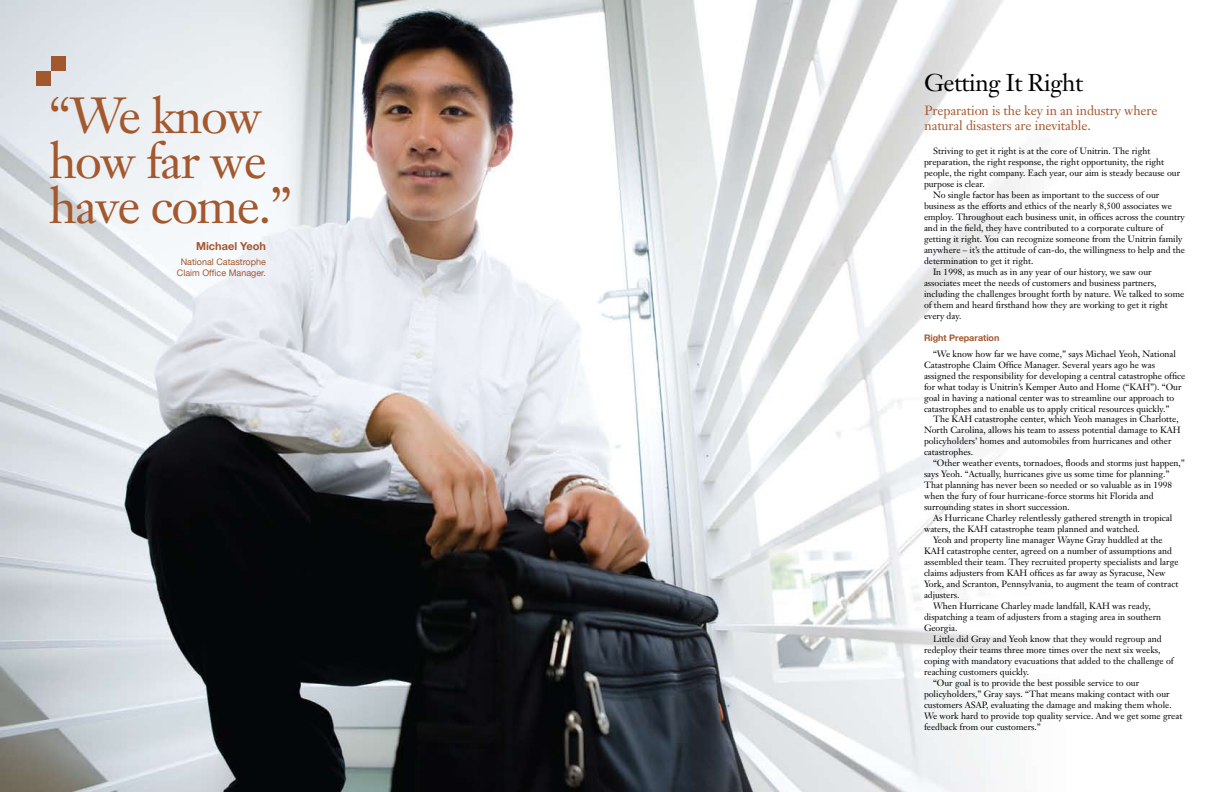
<style>
.page{position:relative;width:1224px;height:792px;background:#fff}
.page>*{position:absolute;margin:0;border:0;box-sizing:border-box;transform-origin:0 0}
.t1{font:50px/45px "Janson Text";letter-spacing:-.03em;color:#a4582e}
.t2{font:24px "Janson Text";letter-spacing:-.02em;color:#000}
.t3{font:13.2px "Janson Text";letter-spacing:-.01em;color:#a4582e}
.t4{font:700 11px "Helvetica Neue";color:#a4582e}
.t5{font:9px/11px "Janson Text";color:#000}
.t6{font:9px/11px "Helvetica Neue";color:#a4582e;text-align:center}
.t7{font:700 9px "Helvetica Neue";color:#a4582e}
</style>
<div class="page">
<img style="left:0;top:0;width:1034px;height:792px">
<div style="left:36px;top:71px;width:15px;height:15px;background:#a3572d"></div>
<div style="left:51px;top:56px;width:15px;height:15px;background:#a3572d"></div>
<h1 class="t1" style="left:49px;top:93px;width:214px">“We know</h1>
<h1 class="t1" style="left:49px;top:138px;width:245px">how far we have come.”</h1>
<p class="t4" style="left:196px;top:239px;width:71px">Michael Yeoh</p>
<p class="t6" style="left:177px;top:256px;width:91px">National Catastrophe<br>Claim Office Manager.</p>
<h2 class="t2" style="left:924px;top:68px;width:161px">Getting It Right</h2>
<h3 class="t3" style="left:924px;top:102px;width:235px">Preparation is the key in an industry where</h3>
<h3 class="t3" style="left:924px;top:117px;width:168px">natural disasters are inevitable.</h3>
<p class="t5" style="left:933px;top:145px;width:219px">Striving to get it right is at the core of Unitrin. The right</p>
<p class="t5" style="left:924px;top:156px;width:242px">preparation, the right response, the right opportunity, the right</p>
<p class="t5" style="left:924px;top:167px;width:258px">people, the right company. Each year, our aim is steady because our</p>
<p class="t5" style="left:924px;top:178px;width:62px">purpose is clear.</p>
<p class="t5" style="left:933px;top:189px;width:228px">No single factor has been as important to the success of our</p>
<p class="t5" style="left:924px;top:200px;width:250px">business as the efforts and ethics of the nearly 8,500 associates we</p>
<p class="t5" style="left:924px;top:211px;width:262px">employ. Throughout each business unit, in offices across the country</p>
<p class="t5" style="left:924px;top:222px;width:241px">and in the field, they have contributed to a corporate culture of</p>
<p class="t5" style="left:924px;top:233px;width:260px">getting it right. You can recognize someone from the Unitrin family</p>
<p class="t5" style="left:924px;top:244px;width:263px">anywhere – it’s the attitude of can-do, the willingness to help and the</p>
<p class="t5" style="left:924px;top:255px;width:111px">determination to get it right.</p>
<p class="t5" style="left:933px;top:266px;width:220px">In 1998, as much as in any year of our history, we saw our</p>
<p class="t5" style="left:924px;top:277px;width:234px">associates meet the needs of customers and business partners,</p>
<p class="t5" style="left:924px;top:288px;width:262px">including the challenges brought forth by nature. We talked to some</p>
<p class="t5" style="left:924px;top:299px;width:245px">of them and heard firsthand how they are working to get it right</p>
<p class="t5" style="left:924px;top:310px;width:39px">every day.</p>
<p class="t7" style="left:924px;top:332px;width:77px">Right Preparation</p>
<p class="t5" style="left:924px;top:348px;width:263px;text-indent:9px">“We know how far we have come,” says Michael Yeoh, National Catastrophe Claim Office Manager. Several years ago he was assigned the responsibility for developing a central catastrophe office for what today is Unitrin’s Kemper Auto and Home (“KAH”). “Our goal in having a national center was to streamline our approach to catastrophes and to enable us to apply critical resources quickly.”</p>
<p class="t5" style="left:924px;top:414px;width:258px;text-indent:9px">The KAH catastrophe center, which Yeoh manages in Charlotte, North Carolina, allows his team to assess potential damage to KAH policyholders’ homes and automobiles from hurricanes and other catastrophes.</p>
<p class="t5" style="left:924px;top:458px;width:262px;text-indent:9px">“Other weather events, tornadoes, floods and storms just happen,” says Yeoh. “Actually, hurricanes give us some time for planning.” That planning has never been so needed or so valuable as in 1998 when the fury of four hurricane-force storms hit Florida and surrounding states in short succession.</p>
<p class="t5" style="left:924px;top:513px;width:250px;text-indent:9px">As Hurricane Charley relentlessly gathered strength in tropical waters, the KAH catastrophe team planned and watched.</p>
<p class="t5" style="left:933px;top:535px;width:231px">Yeoh and property line manager Wayne Gray huddled at the</p>
<p class="t5" style="left:924px;top:546px;width:249px">KAH catastrophe center, agreed on a number of assumptions and</p>
<p class="t5" style="left:924px;top:557px;width:256px">assembled their team. They recruited property specialists and large</p>
<p class="t5" style="left:924px;top:568px;width:243px">claims adjusters from KAH offices as far away as Syracuse, New</p>
<p class="t5" style="left:924px;top:579px;width:256px">York, and Scranton, Pennsylvania, to augment the team of contract</p>
<p class="t5" style="left:924px;top:590px;width:37px">adjusters.</p>
<p class="t5" style="left:933px;top:601px;width:219px">When Hurricane Charley made landfall, KAH was ready,</p>
<p class="t5" style="left:924px;top:612px;width:239px">dispatching a team of adjusters from a staging area in southern</p>
<p class="t5" style="left:924px;top:623px;width:35px">Georgia.</p>
<p class="t5" style="left:933px;top:634px;width:230px">Little did Gray and Yeoh know that they would regroup and</p>
<p class="t5" style="left:924px;top:645px;width:238px">redeploy their teams three more times over the next six weeks,</p>
<p class="t5" style="left:924px;top:656px;width:251px">coping with mandatory evacuations that added to the challenge of</p>
<p class="t5" style="left:924px;top:667px;width:107px">reaching customers quickly.</p>
<p class="t5" style="left:933px;top:678px;width:208px">“Our goal is to provide the best possible service to our</p>
<p class="t5" style="left:924px;top:689px;width:247px">policyholders,” Gray says. “That means making contact with our</p>
<p class="t5" style="left:924px;top:700px;width:249px">customers ASAP, evaluating the damage and making them whole.</p>
<p class="t5" style="left:924px;top:711px;width:260px">We work hard to provide top quality service. And we get some great</p>
<p class="t5" style="left:924px;top:722px;width:118px">feedback from our customers.”</p>
</div>
